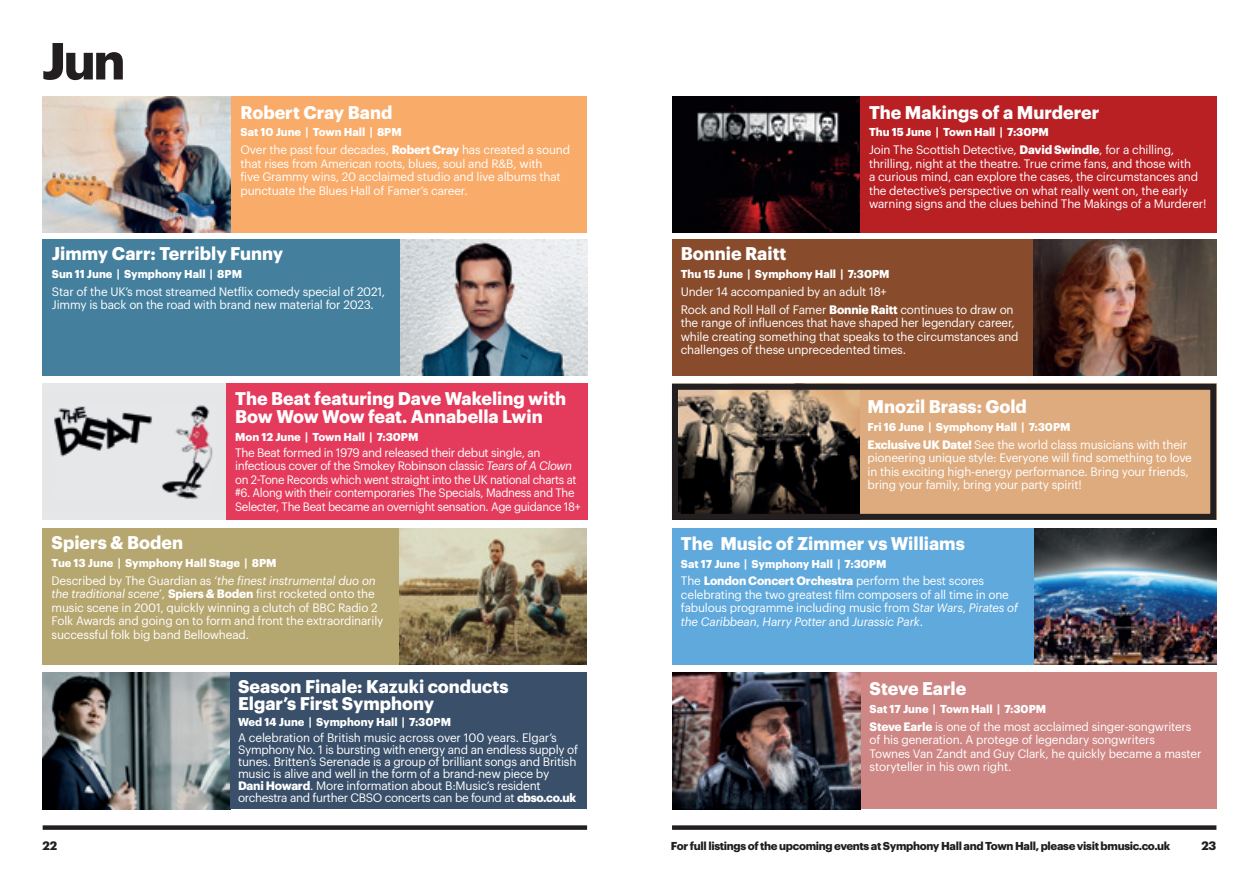
<style>
.page{position:relative;width:1259px;height:893px;background:#fff}
.page>*{position:absolute;margin:0;border:0;box-sizing:border-box;transform-origin:0 0}
.t1{font:700 51px "Graphik";color:#231f20}
.t2{font:700 18px/18px "Graphik";color:#fff}
.t3{font:12px/13.5px "Graphik";letter-spacing:-.015em;color:#fff}
.t4{font:700 12px "Graphik";color:#231f20}
.t5{font:700 11.25px "Graphik";color:#fff}
.t6{font:700 11.25px "Graphik";letter-spacing:-.03em;color:#231f20}
.s1{font-weight:700}
.s2{font-style:italic}
</style>
<div class="page">
<img style="left:400px;top:239px;width:187px;height:136px">
<div style="left:43px;top:239px;width:357px;height:136px;background:#44809e"></div>
<div style="left:226px;top:384px;width:361px;height:136px;background:#e43b5c"></div>
<img style="left:399px;top:528px;width:187px;height:136px">
<div style="left:43px;top:528px;width:356px;height:136px;background:#b6a66f"></div>
<img style="left:42px;top:673px;width:188px;height:136px">
<div style="left:230px;top:673px;width:357px;height:136px;background:#3a506a"></div>
<div style="left:672px;top:529px;width:362px;height:136px;background:#60a9dc"></div>
<img style="left:1034px;top:529px;width:182px;height:136px">
<div style="left:672px;top:239px;width:362px;height:136px;background:#884c2d"></div>
<img style="left:1033px;top:239px;width:183px;height:136px">
<svg style="left:42px;top:384px;width:184px;height:136px;background:#cecdd0"></svg>
<img style="left:672px;top:96px;width:188px;height:136px">
<div style="left:860px;top:96px;width:356px;height:136px;background:#b92024"></div>
<img style="left:42px;top:96px;width:190px;height:136px">
<div style="left:232px;top:96px;width:355px;height:136px;background:#f9ab69"></div>
<img style="left:679px;top:391px;width:181px;height:122px">
<div style="left:860px;top:384px;width:356px;height:136px;background:#ddab7e"></div>
<div style="left:672px;top:384px;width:544px;height:136px;border:6px solid #231f20"></div>
<img style="left:672px;top:673px;width:189px;height:136px">
<div style="left:861px;top:673px;width:355px;height:136px;background:#ce8785"></div>
<div style="left:672px;top:825px;width:544px;height:5px;background:#231f20"></div>
<div style="left:43px;top:825px;width:544px;height:5px;background:#231f20"></div>
<p class="t1" style="left:42px;top:22px;width:85px">Jun</p>
<p class="t2" style="left:240px;top:101px;width:153px">Robert Cray Band</p>
<p class="t5" style="left:240px;top:123px;width:163px">Sat 10 June | Town Hall | 8PM</p>
<p class="t3" style="left:240px;top:142px;width:331px">Over the past four decades, <span class="s1">Robert Cray</span> has created a sound that rises from American roots, blues, soul and R&amp;B, with<br>five Grammy wins, 20 acclaimed studio and live albums that punctuate the Blues Hall of Famer’s career.</p>
<p class="t2" style="left:52px;top:243px;width:233px">Jimmy Carr: Terribly Funny</p>
<p class="t5" style="left:52px;top:265px;width:192px">Sun 11 June | Symphony Hall | 8PM</p>
<p class="t3" style="left:52px;top:284px;width:335px">Star of the UK’s most streamed Netflix comedy special of 2021,<br>Jimmy is back on the road with brand new material for 2023.</p>
<p class="t2" style="left:235px;top:388px;width:332px">The Beat featuring Dave Wakeling with<br>Bow Wow Wow feat. Annabella Lwin</p>
<p class="t5" style="left:235px;top:428px;width:185px">Mon 12 June | Town Hall | 7:30PM</p>
<p class="t3" style="left:235px;top:445px;width:347px">The Beat formed in 1979 and released their debut single, an infectious cover of the Smokey Robinson classic <span class="s2">Tears of A Clown </span>on 2-Tone Records which went straight into the UK national charts at #6. Along with their contemporaries The Specials, Madness and The Selecter, The Beat became an overnight sensation. Age guidance 18+</p>
<p class="t2" style="left:52px;top:532px;width:133px">Spiers &amp; Boden</p>
<p class="t5" style="left:52px;top:554px;width:226px">Tue 13 June | Symphony Hall Stage | 8PM</p>
<p class="t3" style="left:52px;top:573px;width:333px">Described by The Guardian as ‘<span class="s2">the finest instrumental duo on the traditional scene</span>’, <span class="s1">Spiers &amp; Boden</span> first rocketed onto the music scene in 2001, quickly winning a clutch of BBC Radio 2<br>Folk Awards and going on to form and front the extraordinarily successful folk big band Bellowhead.</p>
<p class="t2" style="left:238px;top:676px;width:272px;line-height:17px">Season Finale: Kazuki conducts<br>Elgar’s First Symphony</p>
<p class="t5" style="left:238px;top:713px;width:214px">Wed 14 June | Symphony Hall | 7:30PM</p>
<p class="t3" style="left:238px;top:731px;width:342px;line-height:12px">A celebration of British music across over 100 years. Elgar’s Symphony No. 1 is bursting with energy and an endless supply of tunes. Britten’s Serenade is a group of brilliant songs and British music is alive and well in the form of a brand-new piece by<br><span class="s1">Dani Howard</span>. More information about B:Music’s resident orchestra and further CBSO concerts can be found at <span class="s1">cbso.co.uk</span></p>
<p class="t2" style="left:869px;top:101px;width:232px">The Makings of a Murderer</p>
<p class="t5" style="left:869px;top:123px;width:181px">Thu 15 June | Town Hall | 7:30PM</p>
<p class="t3" style="left:869px;top:142px;width:339px">Join The Scottish Detective, <span class="s1">David Swindle</span>, for a chilling, thrilling, night at the theatre. True crime fans, and those with<br>a curious mind, can explore the cases, the circumstances and the detective’s perspective on what really went on, the early warning signs and the clues behind The Makings of a Murderer!</p>
<p class="t2" style="left:681px;top:243px;width:107px">Bonnie Raitt</p>
<p class="t5" style="left:681px;top:265px;width:210px">Thu 15 June | Symphony Hall | 7:30PM</p>
<p class="t3" style="left:681px;top:284px;width:207px">Under 14 accompanied by an adult 18+</p>
<p class="t3" style="left:681px;top:301px;width:339px">Rock and Roll Hall of Famer <span class="s1">Bonnie Raitt</span> continues to draw on the range of influences that have shaped her legendary career, while creating something that speaks to the circumstances and challenges of these unprecedented times.</p>
<p class="t2" style="left:867px;top:396px;width:161px">Mnozil Brass: Gold</p>
<p class="t5" style="left:867px;top:418px;width:204px">Fri 16 June | Symphony Hall | 7:30PM</p>
<p class="t3" style="left:867px;top:437px;width:326px"><span class="s1">Exclusive UK Date!</span> See the world class musicians with their pioneering unique style: Everyone will find something to love in this exciting high-energy performance. Bring your friends, bring your family, bring your party spirit!</p>
<p class="t2" style="left:681px;top:533px;width:285px">The Music of Zimmer vs Williams</p>
<p class="t5" style="left:681px;top:555px;width:207px">Sat 17 June | Symphony Hall | 7:30PM</p>
<p class="t3" style="left:681px;top:573px;width:338px">The <span class="s1">London Concert Orchestra</span> perform the best scores celebrating the two greatest film composers of all time in one fabulous programme including music from <span class="s2">Star Wars</span>, <span class="s2">Pirates of the Caribbean</span>, <span class="s2">Harry Potter</span> and <span class="s2">Jurassic Park</span>.</p>
<p class="t2" style="left:869px;top:678px;width:98px">Steve Earle</p>
<p class="t5" style="left:869px;top:700px;width:178px">Sat 17 June | Town Hall | 7:30PM</p>
<p class="t3" style="left:869px;top:718px;width:333px"><span class="s1">Steve Earle</span> is one of the most acclaimed singer-songwriters of his generation. A protege of legendary songwriters<br>Townes Van Zandt and Guy Clark, he quickly became a master storyteller in his own right.</p>
<p class="t4" style="left:43px;top:837px;width:16px">22</p>
<p class="t6" style="left:671px;top:837px;width:501px">For full listings of the upcoming events at Symphony Hall and Town Hall, please visit bmusic.co.uk</p>
<p class="t4" style="left:1201px;top:837px;width:17px">23</p>
</div>
